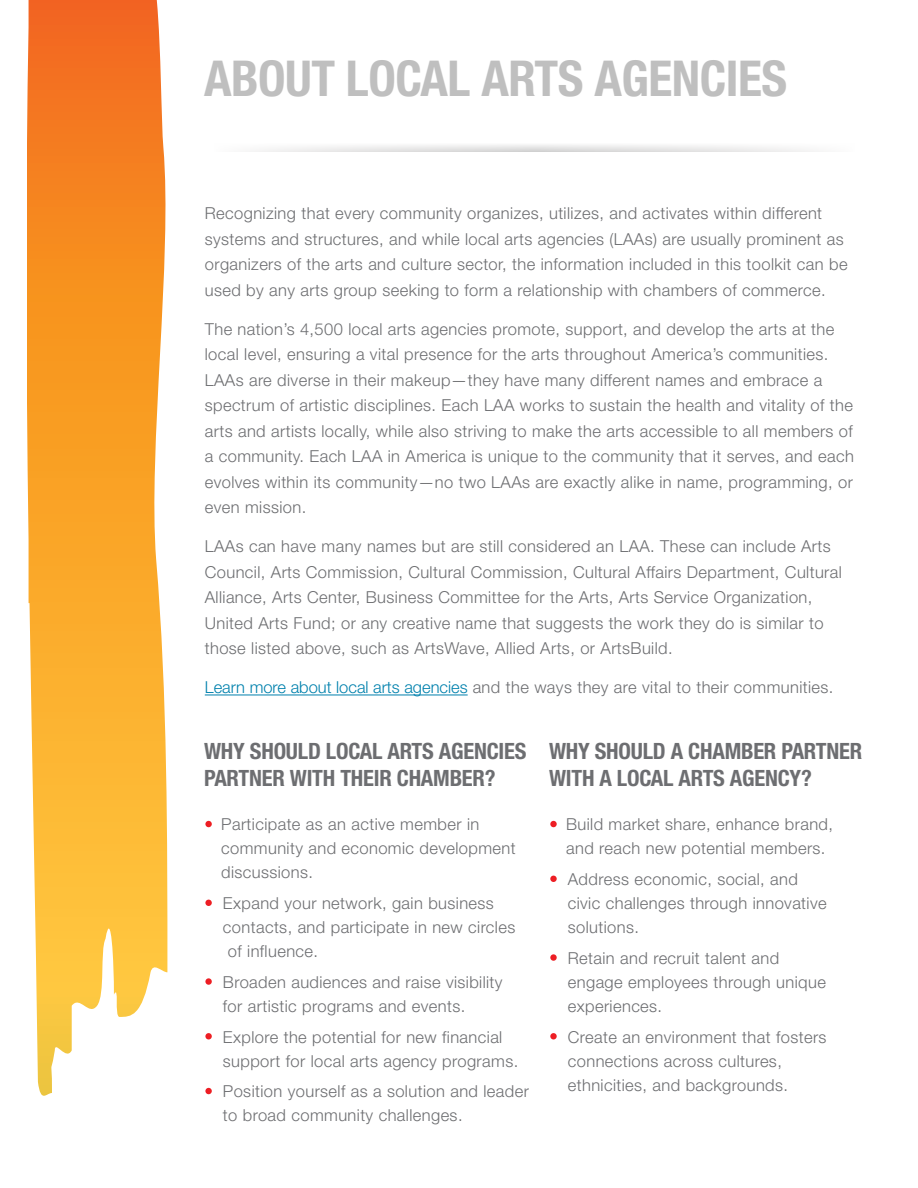
<style>
.page{position:relative;width:918px;height:1188px;background:#fff}
.page>*{position:absolute;margin:0;border:0;box-sizing:border-box;transform-origin:0 0}
.t1{font:700 condensed 49.5px "Helvetica Neue LT Pro";letter-spacing:-.01em;color:#bfbfbf}
.t2{font:700 condensed 22.5px/27px "Helvetica Neue LT Pro";letter-spacing:-.01em;color:#6d6e71}
.t3{font:300 16.5px/25.5px "Helvetica Neue LT Std";letter-spacing:.025em;color:#6d6e71}
.s1{color:#0081ad}
.s2{font-family:"Helvetica Neue LT Pro";font-weight:700;font-stretch:condensed;font-size:18px;color:#fff}
</style>
<div class="page">
<hr style="left:205px;top:695px;width:263px;height:1px;background:#0081ad">
<svg style="left:27px;top:0;width:141px;height:1096px;background:#f9ac46"></svg>
<svg style="left:262px;top:145px;width:546px;height:6px"></svg>
<p class="t1" style="left:204px;top:49px;width:585px">ABOUT LOCAL ARTS AGENCIES</p>
<p class="t3" style="left:205px;top:200px;width:644px">Recognizing that every community organizes, utilizes, and activates within different systems and structures, and while local arts agencies (LAAs) are usually prominent as organizers of the arts and culture sector, the information included in this toolkit can be used by any arts group seeking to form a relationship with chambers of commerce.</p>
<p class="t3" style="left:205px;top:316px;width:651px">The nation’s 4,500 local arts agencies promote, support, and develop the arts at the local level, ensuring a vital presence for the arts throughout America’s communities.<br>LAAs are diverse in their makeup—they have many different names and embrace a spectrum of artistic disciplines. Each LAA works to sustain the health and vitality of the arts and artists locally, while also striving to make the arts accessible to all members of a community. Each LAA in America is unique to the community that it serves, and each evolves within its community—no two LAAs are exactly alike in name, programming, or even mission.</p>
<p class="t3" style="left:205px;top:533px;width:639px">LAAs can have many names but are still considered an LAA. These can include Arts Council, Arts Commission, Cultural Commission, Cultural Affairs Department, Cultural Alliance, Arts Center, Business Committee for the Arts, Arts Service Organization, United Arts Fund; or any creative name that suggests the work they do is similar to those listed above, such as ArtsWave, Allied Arts, or ArtsBuild.</p>
<p class="t3" style="left:205px;top:674px;width:630px"><span class="s1">Learn more about local arts agencies</span> and the ways they are vital to their communities.</p>
<p class="t2" style="left:204px;top:737px;width:324px">WHY SHOULD LOCAL ARTS AGENCIES<br>PARTNER WITH THEIR CHAMBER?</p>
<p class="t3" style="left:221px;top:812px;width:296px;line-height:24px;text-indent:-17px"><span class="s2">•</span> Participate as an active member in community and economic development discussions.</p>
<p class="t3" style="left:204px;top:890px;width:291px"><span class="s2">•</span> Expand your network, gain business</p>
<p class="t3" style="left:228px;top:915px;width:289px;line-height:24px;text-indent:-5px">contacts, and participate in new circles of influence.</p>
<p class="t3" style="left:223px;top:970px;width:281px;line-height:24px;text-indent:-19px"><span class="s2">•</span> Broaden audiences and raise visibility for artistic programs and events.</p>
<p class="t3" style="left:223px;top:1025px;width:297px;line-height:24px;text-indent:-19px"><span class="s2">•</span> Explore the potential for new financial support for local arts agency programs.</p>
<p class="t3" style="left:223px;top:1079px;width:308px;line-height:24px;text-indent:-19px"><span class="s2">•</span> Position yourself as a solution and leader to broad community challenges.</p>
<p class="t2" style="left:549px;top:737px;width:315px">WHY SHOULD A CHAMBER PARTNER<br>WITH A LOCAL ARTS AGENCY?</p>
<p class="t3" style="left:549px;top:812px;width:286px;line-height:24px;text-align:center"><span class="s2">•</span> Build market share, enhance brand, and reach new potential members.</p>
<p class="t3" style="left:568px;top:867px;width:260px;line-height:24px;text-indent:-19px"><span class="s2">•</span> Address economic, social, and civic challenges through innovative solutions.</p>
<p class="t3" style="left:568px;top:946px;width:260px;line-height:24px;text-indent:-19px"><span class="s2">•</span> Retain and recruit talent and engage employees through unique experiences.</p>
<p class="t3" style="left:568px;top:1025px;width:260px;line-height:24px;text-indent:-19px"><span class="s2">•</span> Create an environment that fosters connections across cultures, ethnicities, and backgrounds.</p>
</div>
